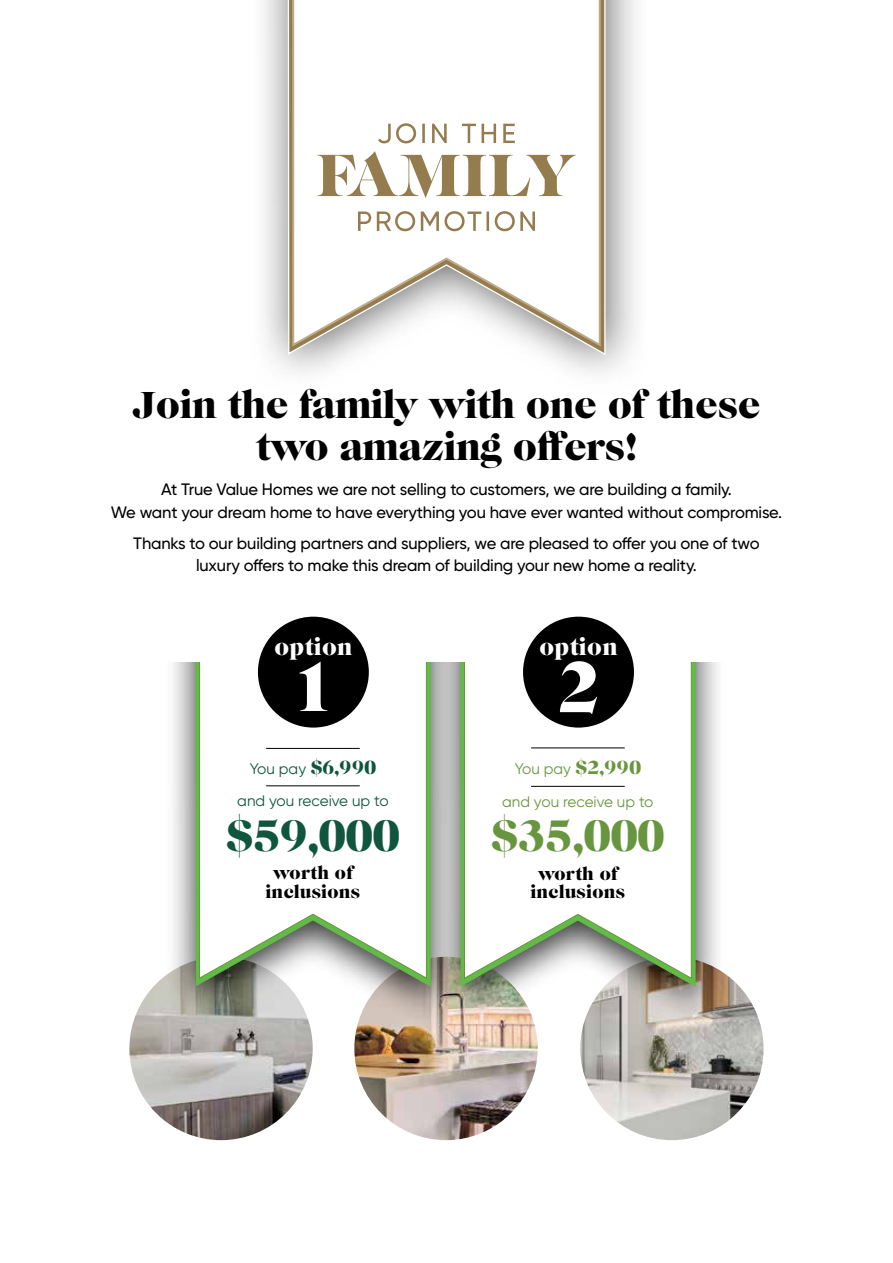
<style>
.page{position:relative;width:893px;height:1263px;background:#fff}
.page>*{position:absolute;margin:0;border:0;box-sizing:border-box;transform-origin:0 0}
.t1{font:45.75px "Caslon Graphique EF";color:#10563f}
.t2{font:45.75px "Caslon Graphique EF";color:#67963f}
.t3{font:39px/42px "Caslon Graphique EF";letter-spacing:-.02em;color:#000;text-align:center}
.t4{font:24px "Caslon Graphique EF";color:#fff}
.t5{font:18.3px/18.3px "Caslon Graphique EF";color:#000;text-align:center}
.t6{font:500 16.5px/22.5px "Gilroy";letter-spacing:-.01em;color:#000;text-align:center}
.t7{font:16.05px "Caslon Graphique EF";color:#fff}
.t8{font:15.3px/32.7px "Gilroy";color:#10563f;text-align:center}
.t9{font:15.3px/32.7px "Gilroy";color:#67963f;text-align:center}
.s1{font-family:"Caslon Graphique EF";font-size:19.8px}
</style>
<div class="page">
<div style="left:249px;top:0;width:401px;height:394px;background:#000;opacity:.6"></div>
<svg style="left:287px;top:0;width:319px;height:356px"></svg>
<svg style="left:291px;top:0;width:311px;height:348px"></svg>
<img style="left:354px;top:957px;width:184px;height:183px;border-radius:92px">
<img style="left:129px;top:957px;width:184px;height:183px;border-radius:92px">
<img style="left:580px;top:957px;width:184px;height:183px;border-radius:92px">
<svg style="left:358px;top:211px;width:177px;height:20px"></svg>
<svg style="left:317px;top:151px;width:259px;height:47px"></svg>
<svg style="left:378px;top:123px;width:137px;height:20px"></svg>
<div style="left:164px;top:612px;width:298px;height:412px;background:#000;opacity:.8"></div>
<svg style="left:195px;top:661px;width:234px;height:327px"></svg>
<hr style="left:266px;top:748px;width:94px;height:1px;background:#000">
<hr style="left:266px;top:785px;width:94px;height:1px;background:#000">
<div style="left:429px;top:612px;width:298px;height:412px;background:#000;opacity:.8"></div>
<svg style="left:460px;top:661px;width:236px;height:327px"></svg>
<hr style="left:531px;top:748px;width:94px;height:1px;background:#000">
<hr style="left:531px;top:786px;width:94px;height:1px;background:#000">
<div style="left:266px;top:672px;width:95px;height:75px;background:#fff"></div>
<div style="left:530px;top:672px;width:94px;height:75px;background:#fff"></div>
<div style="left:35px;top:594px;width:815px;height:67px;background:#fff"></div>
<div style="left:258px;top:617px;width:111px;height:110px;background:#000;border-radius:50%"></div>
<svg style="left:299px;top:661px;width:28px;height:50px"></svg>
<div style="left:523px;top:617px;width:111px;height:110px;background:#000;border-radius:50%"></div>
<svg style="left:560px;top:661px;width:37px;height:53px"></svg>
<h2 class="t3" style="left:132px;top:385px;width:630px">Join the family with one of these two amazing offers!</h2>
<p class="t6" style="left:111px;top:478px;width:673px">At True Value Homes we are not selling to customers, we are building a family.<br>We want your dream home to have everything you have ever wanted without compromise.</p>
<p class="t6" style="left:133px;top:531px;width:628px">Thanks to our building partners and suppliers, we are pleased to offer you one of two luxury offers to make this dream of building your new home a reality.</p>
<h3 class="t4" style="left:274px;top:633px;width:80px">option</h3>
<h3 class="t4" style="left:539px;top:633px;width:80px">option</h3>
<p class="t7" style="left:287px;top:641px;width:54px">option</p>
<p class="t7" style="left:552px;top:641px;width:54px">option</p>
<p class="t8" style="left:237px;top:752px;width:153px">You pay <span class="s1">$6,990 </span>and you receive up to</p>
<h1 class="t1" style="left:226px;top:809px;width:175px">$59,000</h1>
<p class="t5" style="left:266px;top:865px;width:96px">worth of inclusions</p>
<p class="t9" style="left:502px;top:752px;width:153px">You pay <span class="s1">$2,990 </span>and you receive up to</p>
<h1 class="t2" style="left:491px;top:810px;width:175px">$35,000</h1>
<p class="t5" style="left:530px;top:865px;width:96px">worth of inclusions</p>
</div>
